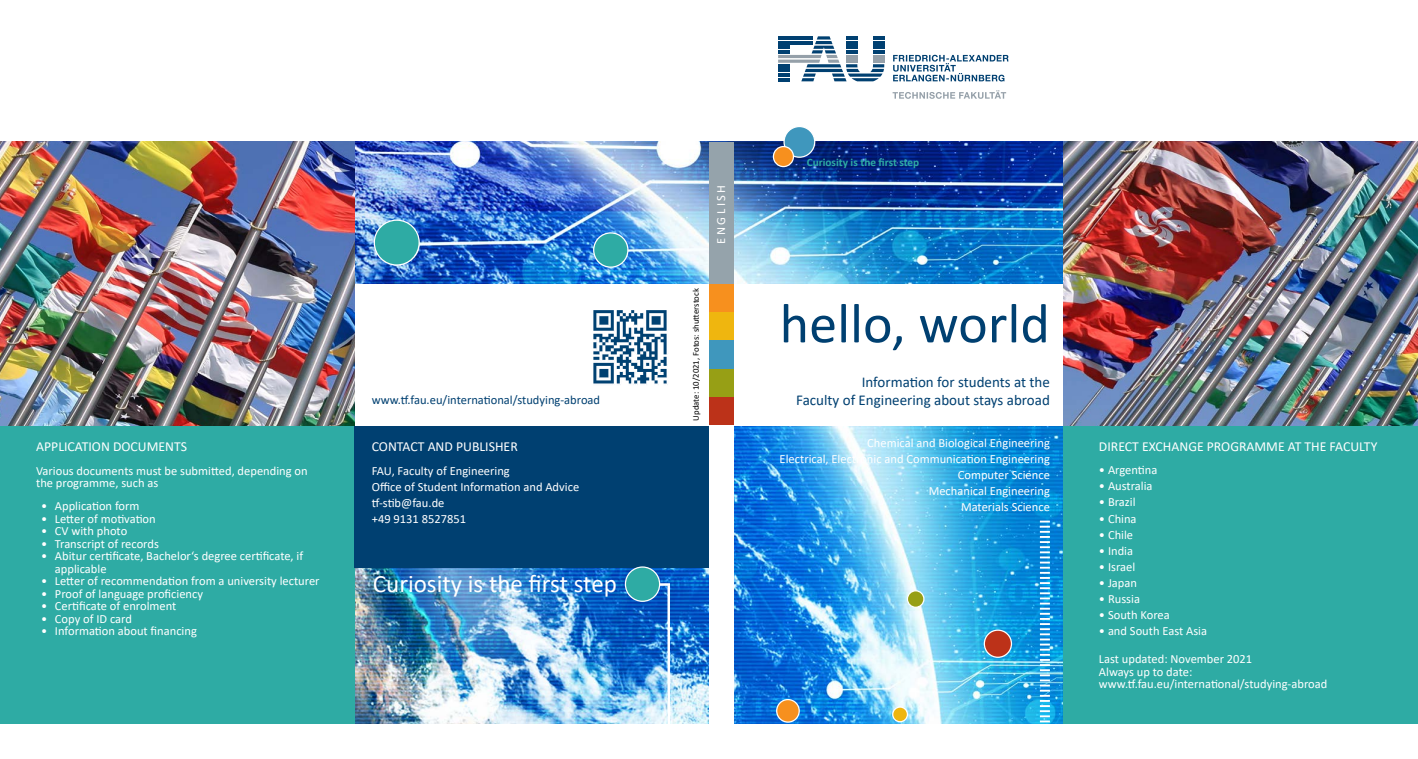
<style>
.page{position:relative;width:1418px;height:759px;background:#fff}
.page>*{position:absolute;margin:0;border:0;box-sizing:border-box;transform-origin:0 0}
.t1{font:56.25px "Calibri";color:#004071}
.t2{font:25px "Calibri";color:#fff}
.t3{font:15px/18px "Calibri";color:#004071;text-align:right}
.t4{font:13.75px "Calibri";color:#fff}
.t5{font:12.5px/16px "Calibri";color:#fff}
.t6{font:12.5px "Calibri";color:#004071}
.t7{font:12.5px "Calibri";letter-spacing:.2em;color:#fff}
.t8{font:700 11.25px "Calibri";color:#2eaba4}
.t9{font:8.75px "Calibri";color:#000}
</style>
<div class="page">
<img style="left:354px;top:142px;width:709px;height:581px">
<div style="left:354px;top:283px;width:709px;height:142px;background:#fff"></div>
<svg style="left:778px;top:36px;width:106px;height:45px"></svg>
<svg style="left:892px;top:90px;width:114px;height:9px"></svg>
<svg style="left:893px;top:55px;width:115px;height:26px"></svg>
<div style="left:709px;top:283px;width:24px;height:29px;background:#f7901e"></div>
<div style="left:709px;top:312px;width:24px;height:28px;background:#efb60f"></div>
<div style="left:709px;top:340px;width:24px;height:29px;background:#3f97bd"></div>
<div style="left:709px;top:369px;width:24px;height:28px;background:#979f15"></div>
<div style="left:709px;top:397px;width:24px;height:28px;background:#bc3219"></div>
<div style="left:776px;top:699px;width:23px;height:22px;background:#f7901e;border-radius:50%"></div>
<div style="left:776px;top:698px;width:23px;height:24px;border:1px solid #fff;border-radius:50%"></div>
<div style="left:907px;top:590px;width:16px;height:17px;background:#979f15;border-radius:50%"></div>
<div style="left:906px;top:590px;width:18px;height:17px;border:1px solid #fff;border-radius:50%"></div>
<div style="left:892px;top:706px;width:15px;height:15px;background:#efb60f;border-radius:50%"></div>
<div style="left:892px;top:706px;width:16px;height:16px;border:1px solid #fff;border-radius:50%"></div>
<div style="left:784px;top:126px;width:30px;height:31px;background:#3f97bd;border-radius:50%"></div>
<div style="left:783px;top:126px;width:32px;height:32px;border:1px solid #fff;border-radius:50%"></div>
<div style="left:593px;top:233px;width:35px;height:34px;background:#2eaba4;border-radius:50%"></div>
<div style="left:593px;top:232px;width:35px;height:36px;border:1px solid #fff;border-radius:50%"></div>
<div style="left:374px;top:220px;width:45px;height:45px;background:#2eaba4;border-radius:50%"></div>
<div style="left:374px;top:219px;width:46px;height:46px;border:1px solid #fff;border-radius:50%"></div>
<div style="left:709px;top:142px;width:24px;height:141px;background:#95a3ab"></div>
<div style="left:0;top:425px;width:354px;height:298px;background:#2eaba4"></div>
<div style="left:709px;top:425px;width:24px;height:333px;background:#fff"></div>
<div style="left:1063px;top:425px;width:354px;height:298px;background:#2eaba4"></div>
<div style="left:354px;top:425px;width:355px;height:142px;background:#004071"></div>
<hr style="left:630px;top:583px;width:40px;height:2px;background:#fff">
<div style="left:625px;top:567px;width:34px;height:34px;background:#2eaba4;border-radius:50%"></div>
<div style="left:625px;top:566px;width:35px;height:35px;border:1px solid #fff;border-radius:50%"></div>
<hr style="left:667px;top:585px;width:3px;height:173px;background:#fff">
<svg style="left:1039px;top:520px;width:10px;height:202px"></svg>
<img style="left:593px;top:310px;width:75px;height:75px">
<img style="left:0;top:142px;width:354px;height:283px">
<img style="left:1063px;top:142px;width:354px;height:283px">
<div style="left:984px;top:630px;width:27px;height:27px;background:#bc3219;border-radius:50%"></div>
<div style="left:983px;top:629px;width:29px;height:28px;border:1px solid #fff;border-radius:50%"></div>
<div style="left:773px;top:146px;width:20px;height:20px;background:#f7901e;border-radius:50%"></div>
<div style="left:772px;top:146px;width:22px;height:21px;border:1px solid #fff;border-radius:50%"></div>
<p class="t4" style="left:36px;top:437px;width:152px">APPLICATION DOCUMENTS</p>
<p class="t5" style="left:36px;top:463px;width:273px;line-height:12.5px">Various documents must be submitted, depending on the programme, such as</p>
<p class="t5" style="left:41px;top:497px;width:100px">• Application form</p>
<p class="t5" style="left:41px;top:510px;width:116px">• Letter of motivation</p>
<p class="t5" style="left:41px;top:522px;width:88px">• CV with photo</p>
<p class="t5" style="left:41px;top:535px;width:119px">• Transcript of records</p>
<p class="t5" style="left:55px;top:549px;width:250px;line-height:12.5px;text-indent:-14px">• Abitur certificate, Bachelor‘s degree certificate, if applicable</p>
<p class="t5" style="left:41px;top:572px;width:280px">• Letter of recommendation from a university lecturer</p>
<p class="t5" style="left:41px;top:585px;width:163px">• Proof of language proficiency</p>
<p class="t5" style="left:41px;top:597px;width:137px">• Certificate of enrolment</p>
<p class="t5" style="left:41px;top:610px;width:92px">• Copy of ID card</p>
<p class="t5" style="left:41px;top:622px;width:157px">• Information about financing</p>
<p class="t6" style="left:372px;top:391px;width:230px">www.tf.fau.eu/international/studying-abroad</p>
<p class="t4" style="left:372px;top:437px;width:147px">CONTACT AND PUBLISHER</p>
<p class="t5" style="left:372px;top:462px;width:209px">FAU, Faculty of Engineering<br>Office of Student Information and Advice tf-stib@fau.de<br>+49 9131 8527851</p>
<h2 class="t2" style="left:373px;top:565px;width:245px">Curiosity is the first step</h2>
<p class="t7" style="left:712px;top:244px;width:60px;rotate:-90deg">ENGLISH</p>
<p class="t9" style="left:690px;top:420px;width:134px;rotate:-90deg">Update: 10/2021, Fotos: shutterstock</p>
<p class="t8" style="left:806px;top:154px;width:114px">Curiosity is the first step</p>
<h1 class="t1" style="left:779px;top:284px;width:272px">hello, world</h1>
<p class="t3" style="left:796px;top:373px;width:255px">Information for students at the<br>Faculty of Engineering about stays abroad</p>
<p class="t5" style="left:779px;top:434px;width:272px;text-align:right">Chemical and Biological Engineering<br>Electrical, Electronic and Communication Engineering<br>Computer Science<br>Mechanical Engineering<br>Materials Science</p>
<p class="t4" style="left:1098px;top:437px;width:280px">DIRECT EXCHANGE PROGRAMME AT THE FACULTY</p>
<p class="t5" style="left:1098px;top:461px;width:60px">• Argentina</p>
<p class="t5" style="left:1098px;top:477px;width:55px">• Australia</p>
<p class="t5" style="left:1098px;top:494px;width:38px">• Brazil</p>
<p class="t5" style="left:1098px;top:510px;width:39px">• China</p>
<p class="t5" style="left:1098px;top:526px;width:36px">• Chile</p>
<p class="t5" style="left:1098px;top:542px;width:36px">• India</p>
<p class="t5" style="left:1098px;top:558px;width:38px">• Israel</p>
<p class="t5" style="left:1098px;top:574px;width:40px">• Japan</p>
<p class="t5" style="left:1098px;top:590px;width:43px">• Russia</p>
<p class="t5" style="left:1098px;top:606px;width:72px">• South Korea</p>
<p class="t5" style="left:1098px;top:622px;width:110px">• and South East Asia</p>
<p class="t5" style="left:1098px;top:652px;width:230px;line-height:12.5px">Last updated: November 2021<br>Always up to date: www.tf.fau.eu/international/studying-abroad</p>
</div>
